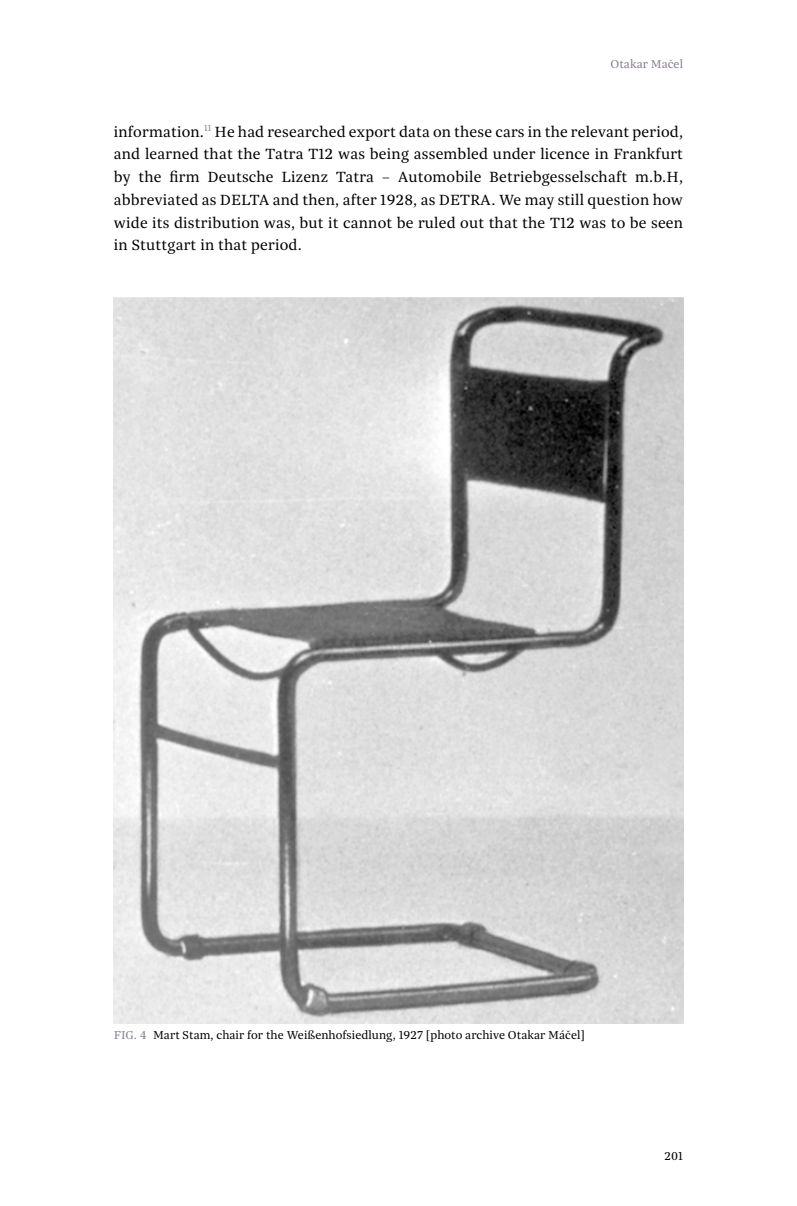
<style>
.page{position:relative;width:797px;height:1206px;background:#fff}
.page>*{position:absolute;margin:0;border:0;box-sizing:border-box;transform-origin:0 0}
.BODY_Normal_-_No_Bla{font:300 15.75px/22.8px "Trola Text";letter-spacing:.01em;color:#000;text-align:justify}
.t1{font:300 12.25px "Trola Text";color:#000}
.t2{font:300 12.25px "Trola Text";color:#877b91}
.s1{color:#877b91}
</style>
<div class="page">
<img style="left:114px;top:297px;width:568px;height:727px">
<p class="t2" style="left:610px;top:57px;width:74px">Otakar Mačel</p>
<p class="BODY_Normal_-_No_Bla" style="left:114px;top:120px;width:570px">information.<sup>11</sup> He had researched export data on these cars in the relevant period, and learned that the Tatra T12 was being assembled under licence in Frankfurt by the firm Deutsche Lizenz Tatra – Automobile Betriebgesselschaft m.b.H, abbreviated as DELTA and then, after 1928, as DETRA. We may still question how wide its distribution was, but it cannot be ruled out that the T12 was to be seen in Stuttgart in that period.</p>
<p class="t1" style="left:114px;top:1028px;width:472px"><span class="s1">FIG. 4</span> Mart Stam, chair for the Weißenhofsiedlung, 1927 [photo archive Otakar Máčel]</p>
<p class="t1" style="left:664px;top:1149px;width:20px">201</p>
</div>
